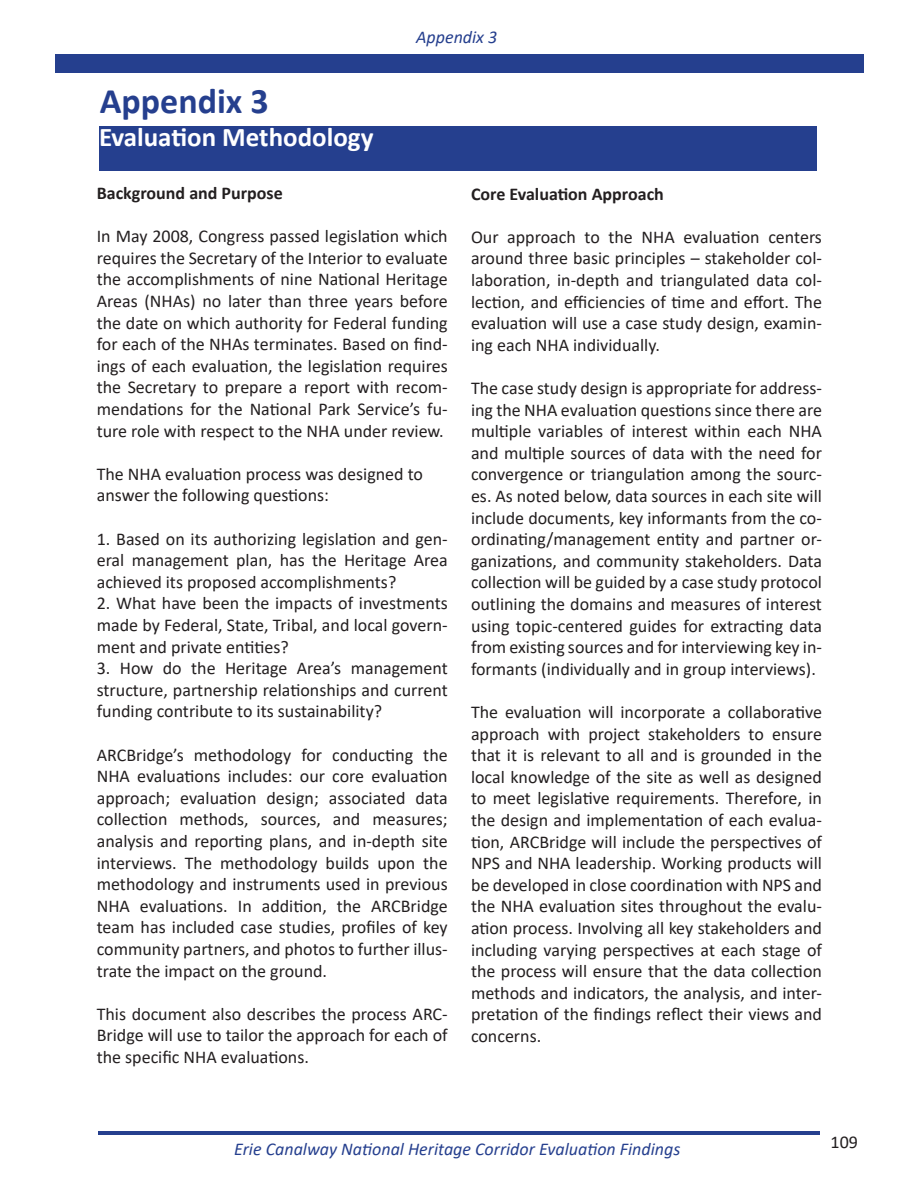
<style>
.page{position:relative;width:918px;height:1188px;background:#fff}
.page>*{position:absolute;margin:0;border:0;box-sizing:border-box;transform-origin:0 0}
.Section_Titles{font:700 36px "Calibri";color:#253f8e}
.t1{font:700 27px "Calibri";color:#fff}
.t2{font:18px/21.6px "Calibri";color:#231f20;text-align:justify}
.t3{font:italic 18px "Calibri";color:#253f8e}
.t4{font:700 18px "Calibri";color:#231f20}
</style>
<div class="page">
<div style="left:56px;top:54px;width:808px;height:19px;background:#253f8e"></div>
<hr style="left:98px;top:1131px;width:722px;height:4px;background:#253f8e">
<div style="left:99px;top:126px;width:718px;height:45px;background:#253f8e"></div>
<p class="t3" style="left:416px;top:25px;width:83px">Appendix 3</p>
<p class="Section_Titles" style="left:100px;top:76px;width:171px">Appendix 3</p>
<p class="t1" style="left:99px;top:118px;width:276px">Evaluation Methodology</p>
<p class="t4" style="left:97px;top:180px;width:188px">Background and Purpose</p>
<p class="t2" style="left:97px;top:225px;width:353px">In May 2008, Congress passed legislation which requires the Secretary of the Interior to evaluate the accomplishments of nine National Heritage Areas (NHAs) no later than three years before the date on which authority for Federal funding for each of the NHAs terminates. Based on find&shy;ings of each evaluation, the legislation requires the Secretary to prepare a report with recom&shy;mendations for the National Park Service’s fu&shy;ture role with respect to the NHA under review.</p>
<p class="t2" style="left:97px;top:462px;width:328px">The NHA evaluation process was designed to</p>
<p class="t2" style="left:97px;top:484px;width:234px">answer the following questions:</p>
<p class="t2" style="left:97px;top:527px;width:353px">1. Based on its authorizing legislation and gen&shy;eral management plan, has the Heritage Area achieved its proposed accomplishments?</p>
<p class="t2" style="left:97px;top:592px;width:352px">2. What have been the impacts of investments made by Federal, State, Tribal, and local govern&shy;ment and private entities?</p>
<p class="t2" style="left:97px;top:657px;width:352px">3. How do the Heritage Area’s management structure, partnership relationships and current funding contribute to its sustainability?</p>
<p class="t2" style="left:97px;top:743px;width:353px">ARCBridge’s methodology for conducting the NHA evaluations includes: our core evaluation approach; evaluation design; associated data collection methods, sources, and measures; analysis and reporting plans, and in-depth site interviews. The methodology builds upon the methodology and instruments used in previous NHA evaluations. In addition, the ARCBridge team has included case studies, profiles of key community partners, and photos to further illus&shy;trate the impact on the ground.</p>
<p class="t2" style="left:97px;top:1002px;width:352px">This document also describes the process ARC-Bridge will use to tailor the approach for each of the specific NHA evaluations.</p>
<p class="t4" style="left:471px;top:181px;width:194px">Core Evaluation Approach</p>
<p class="t2" style="left:471px;top:225px;width:352px">Our approach to the NHA evaluation centers around three basic principles – stakeholder col&shy;laboration, in-depth and triangulated data col&shy;lection, and efficiencies of time and effort. The evaluation will use a case study design, examin&shy;ing each NHA individually.</p>
<p class="t2" style="left:471px;top:377px;width:353px">The case study design is appropriate for address&shy;ing the NHA evaluation questions since there are multiple variables of interest within each NHA and multiple sources of data with the need for convergence or triangulation among the sourc&shy;es. As noted below, data sources in each site will include documents, key informants from the co&shy;ordinating/management entity and partner or&shy;ganizations, and community stakeholders. Data collection will be guided by a case study protocol outlining the domains and measures of interest using topic-centered guides for extracting data from existing sources and for interviewing key in&shy;formants (individually and in group interviews).</p>
<p class="t2" style="left:471px;top:701px;width:353px">The evaluation will incorporate a collaborative approach with project stakeholders to ensure that it is relevant to all and is grounded in the local knowledge of the site as well as designed to meet legislative requirements. Therefore, in the design and implementation of each evalua&shy;tion, ARCBridge will include the perspectives of NPS and NHA leadership. Working products will be developed in close coordination with NPS and the NHA evaluation sites throughout the evalu&shy;ation process. Involving all key stakeholders and including varying perspectives at each stage of the process will ensure that the data collection methods and indicators, the analysis, and inter&shy;pretation of the findings reflect their views and concerns.</p>
<p class="t3" style="left:234px;top:1137px;width:448px">Erie Canalway National Heritage Corridor Evaluation Findings</p>
<p class="t2" style="left:831px;top:1130px;width:29px">109</p>
</div>
